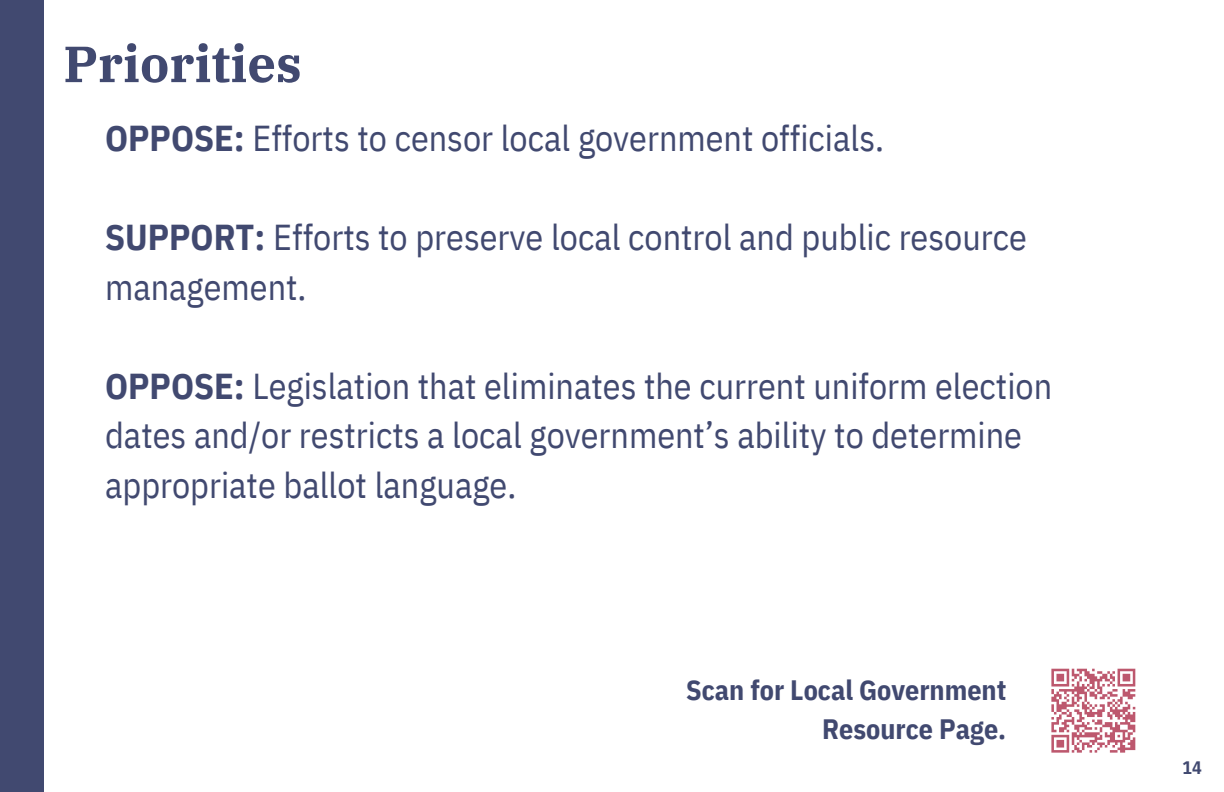
<style>
.page{position:relative;width:1224px;height:792px;background:#fff}
.page>*{position:absolute;margin:0;border:0;box-sizing:border-box;transform-origin:0 0}
.t1{font:700 50.8px "IBM Plex Serif";color:#414970}
.t2{font:36px/49.6px "IBM Plex Sans Cond";color:#414970}
.t3{font:700 28px "IBM Plex Sans Cond";color:#414970}
.t4{font:700 18px "IBM Plex Sans Cond";color:#414970}
.s1{font-weight:700}
</style>
<div class="page">
<div style="left:0;top:0;width:43px;height:792px;background:#414970"></div>
<svg style="left:1051px;top:668px;width:85px;height:85px"></svg>
<h2 class="t1" style="left:63px;top:30px;width:240px">Priorities</h2>
<h1 class="t2" style="left:105px;top:113px;width:781px"><span class="s1">OPPOSE:</span> Efforts to censor local government officials.</h1>
<h2 class="t2" style="left:105px;top:212px;width:923px"><span class="s1">SUPPORT:</span> Efforts to preserve local control and public resource management.</h2>
<h2 class="t2" style="left:105px;top:360px;width:949px"><span class="s1">OPPOSE:</span> Legislation that eliminates the current uniform election dates and/or restricts a local government’s ability to determine appropriate ballot language.</h2>
<p class="t3" style="left:686px;top:671px;width:322px">Scan for Local Government</p>
<p class="t3" style="left:822px;top:710px;width:186px">Resource Page.</p>
<p class="t4" style="left:1182px;top:756px;width:21px">14</p>
</div>
